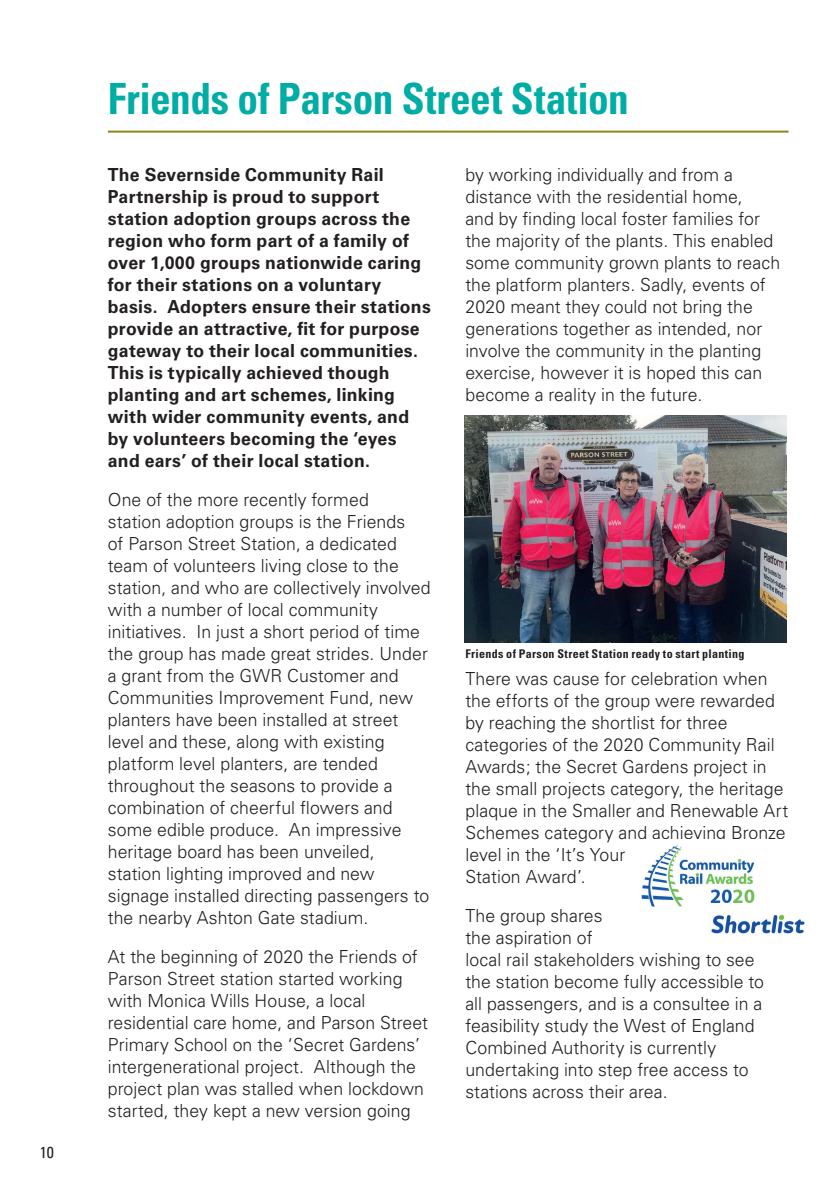
<style>
.page{position:relative;width:840px;height:1191px;background:#fff}
.page>*{position:absolute;margin:0;border:0;box-sizing:border-box;transform-origin:0 0}
._22_pt_Main_Headers{font:700 condensed 43px "Univers";letter-spacing:-.01em;color:#00ada5;scale:.96 1}
._8pt_Body{font:300 18px/22px "Univers";letter-spacing:.005em;color:#231f20}
._8pt_Body-2{font:700 18px/22px "Univers";letter-spacing:.015em;color:#231f20}
.t1{font:condensed 16px "Univers";color:#231f20}
._9_pt_Body_-_Light{font:700 condensed 12px "Univers";letter-spacing:.03em;color:#231f20}
</style>
<div class="page">
<hr style="left:108px;top:131px;width:680px;height:2px;background:#918619">
<img style="left:641px;top:845px;width:164px;height:89px">
<img style="left:464px;top:416px;width:322px;height:226px">
<p class="t1" style="left:40px;top:1142px;width:16px">10</p>
<p class="_22_pt_Main_Headers" style="left:108px;top:72px;width:544px">Friends of Parson Street Station</p>
<p class="_8pt_Body-2" style="left:108px;top:164px;width:324px">The Severnside Community Rail Partnership is proud to support station adoption groups across the region who form part of a family of over 1,000 groups nationwide caring for their stations on a voluntary basis. Adopters ensure their stations provide an attractive, fit for purpose gateway to their local communities.<br>This is typically achieved though planting and art schemes, linking with wider community events, and by volunteers becoming the ‘eyes and ears’ of their local station.</p>
<p class="_8pt_Body" style="left:108px;top:489px;width:324px">One of the more recently formed<br>station adoption groups is the Friends<br>of Parson Street Station, a dedicated team of volunteers living close to the station, and who are collectively involved with a number of local community initiatives. In just a short period of time the group has made great strides. Under a grant from the GWR Customer and Communities Improvement Fund, new planters have been installed at street level and these, along with existing platform level planters, are tended throughout the seasons to provide a combination of cheerful flowers and some edible produce. An impressive heritage board has been unveiled, station lighting improved and new signage installed directing passengers to the nearby Ashton Gate stadium.</p>
<p class="_8pt_Body" style="left:108px;top:946px;width:321px">At the beginning of 2020 the Friends of Parson Street station started working with Monica Wills House, a local residential care home, and Parson Street Primary School on the ‘Secret Gardens’ intergenerational project. Although the project plan was stalled when lockdown started, they kept a new version going</p>
<p class="_8pt_Body" style="left:465px;top:164px;width:316px">by working individually and from a distance with the residential home,<br>and by finding local foster families for the majority of the plants. This enabled some community grown plants to reach the platform planters. Sadly, events of 2020 meant they could not bring the generations together as intended, nor involve the community in the planting exercise, however it is hoped this can become a reality in the future.</p>
<p class="_9_pt_Body_-_Light" style="left:465px;top:646px;width:280px">Friends of Parson Street Station ready to start planting</p>
<p class="_8pt_Body" style="left:465px;top:667px;width:324px">There was cause for celebration when the efforts of the group were rewarded by reaching the shortlist for three categories of the 2020 Community Rail Awards; the Secret Gardens project in the small projects category, the heritage plaque in the Smaller and Renewable Art Schemes category and achieving Bronze level in the ‘It’s Your<br>Station Award’.</p>
<p class="_8pt_Body" style="left:465px;top:904px;width:300px">The group shares<br>the aspiration of<br>local rail stakeholders wishing to see the station become fully accessible to all passengers, and is a consultee in a feasibility study the West of England<br>Combined Authority is currently undertaking into step free access to stations across their area.</p>
</div>
